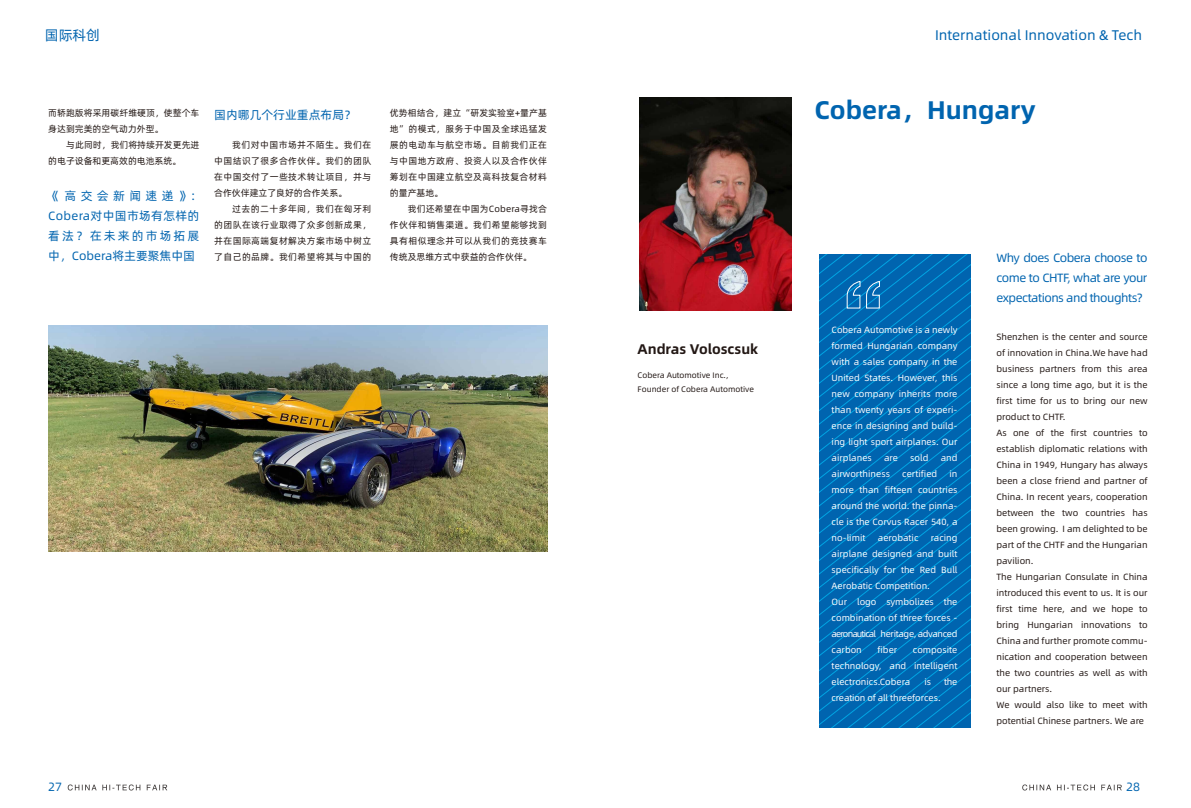
<style>
.page{position:relative;width:1191px;height:808px;background:#fff}
.page>*{position:absolute;margin:0;border:0;box-sizing:border-box;transform-origin:0 0}
.t1{font:25.5px "Alibaba Pu Hui Ti B";color:#0064af}
.t2{font:14px "Alibaba Pu Hui Ti R";color:#0064af}
.t3{font:700 14px "Alibaba Sans";color:#231815}
.t4{font:12px/20px "Alibaba Pu Hui Ti R";color:#0064af;text-align:justify}
.t5{font:12px/20px "Alibaba Pu Hui Ti R";letter-spacing:.025em;color:#0064af}
.t6{font:9px/16px "Alibaba Pu Hui Ti R";color:#231815;text-align:justify}
.t7{font:9px/16px "Alibaba Pu Hui Ti R";color:#fff;text-align:justify}
.t8{font:9px "Alibaba Pu Hui Ti R";letter-spacing:-.02em;color:#fff}
.t9{font:8px/14px "Alibaba Pu Hui Ti R";color:#231815}
</style>
<div class="page">
<img style="left:48px;top:325px;width:499px;height:226px">
<svg style="left:819px;top:254px;width:151px;height:474px;background:#006ab3"></svg>
<img style="left:640px;top:98px;width:151px;height:212px">
<svg style="left:68px;top:784px;width:99px;height:6px"></svg>
<svg style="left:1022px;top:784px;width:99px;height:6px"></svg>
<h2 class="t2" style="left:45px;top:24px;width:57px">国际科创</h2>
<h2 class="t2" style="left:935px;top:24px;width:209px">International Innovation &amp; Tech</h2>
<p class="t6" style="left:48px;top:104px;width:153px">而轿跑版将采用碳纤维硬顶，使整个车身达到完美的空气动力外型。</p>
<p class="t6" style="left:48px;top:137px;width:153px;text-indent:18px">与此同时，我们将持续开发更先进的电子设备和更高效的电池系统。</p>
<h3 class="t5" style="left:48px;top:185px;width:155px">《高交会新闻速递》：<br>Cobera对中国市场有怎样的看法？在未来的市场拓展中，Cobera将主要聚焦中国</h3>
<h3 class="t4" style="left:214px;top:104px;width:143px">国内哪几个行业重点布局？</h3>
<p class="t6" style="left:214px;top:136px;width:158px;text-indent:18px">我们对中国市场并不陌生。我们在中国结识了很多合作伙伴。我们的团队在中国交付了一些技术转让项目，并与合作伙伴建立了良好的合作关系。</p>
<p class="t6" style="left:214px;top:200px;width:158px;text-indent:18px">过去的二十多年间，我们在匈牙利的团队在该行业取得了众多创新成果，并在国际高端复材解决方案市场中树立了自己的品牌。我们希望将其与中国的</p>
<p class="t6" style="left:390px;top:105px;width:158px">优势相结合，建立“研发实验室+量产基地”的模式，服务于中国及全球迅猛发展的电动车与航空市场。目前我们正在与中国地方政府、投资人以及合作伙伴筹划在中国建立航空及高科技复合材料的量产基地。</p>
<p class="t6" style="left:390px;top:201px;width:158px;text-indent:18px">我们还希望在中国为Cobera寻找合作伙伴和销售渠道。我们希望能够找到具有相似理念并可以从我们的竞技赛车传统及思维方式中获益的合作伙伴。</p>
<h1 class="t1" style="left:814px;top:90px;width:222px">Cobera，Hungary</h1>
<h3 class="t4" style="left:996px;top:247px;width:152px">Why does Cobera choose to come to CHTF, what are your expectations and thoughts?</h3>
<p class="t7" style="left:831px;top:321px;width:127px">Cobera Automotive is a newly formed Hungarian company with a sales company in the United States. However, this new company inherits more than twenty years of experi&shy;ence in designing and build&shy;ing light sport airplanes. Our airplanes</p>
<h2 class="t3" style="left:637px;top:338px;width:122px">Andras Voloscsuk</h2>
<p class="t6" style="left:996px;top:328px;width:153px;text-align:left">Shenzhen is the center and source of innovation in China.We have had business partners from this area since a long time ago, but it is the first time for us to bring our new product to CHTF.<br>As one of the first countries to establish diplomatic relations with<br>China in 1949, Hungary has always been a close friend and partner of<br>China. In recent years, cooperation between the two countries has been growing. I am delighted to be part of the CHTF and the Hungarian pavilion.<br>The Hungarian Consulate in China introduced this event to us. It is our first time here, and we hope to bring Hungarian innovations to<br>China and further promote commu&shy;nication and cooperation between the two countries as well as with our partners.<br>We would also like to meet with potential Chinese partners. We are</p>
<p class="t9" style="left:637px;top:367px;width:118px">Cobera Automotive Inc.,<br>Founder of Cobera Automotive</p>
<p class="t7" style="left:884px;top:449px;width:15px">are</p>
<p class="t7" style="left:910px;top:449px;width:20px">sold</p>
<p class="t7" style="left:940px;top:449px;width:18px">and</p>
<p class="t7" style="left:831px;top:465px;width:60px">airworthiness</p>
<p class="t7" style="left:902px;top:465px;width:37px">certified</p>
<p class="t7" style="left:831px;top:465px;width:127px;text-indent:118px">in more than fifteen countries around the world. the pinna&shy;cle is the Corvus Racer 540, a no-limit</p>
<p class="t7" style="left:877px;top:529px;width:42px">aerobatic</p>
<p class="t7" style="left:831px;top:529px;width:127px;text-align:left;text-indent:99px">racing airplane designed and built specifically for the Red Bull<br>Aerobatic Competition.<br>Our logo symbolizes the combination of three forces - aeronautical heritage, advanced carbon</p>
<p class="t7" style="left:877px;top:641px;width:21px">fiber</p>
<p class="t7" style="left:831px;top:641px;width:127px;text-indent:81px">composite technology, and intelligent electronics.Cobera</p>
<p class="t7" style="left:924px;top:673px;width:8px">is</p>
<p class="t7" style="left:944px;top:673px;width:15px">the</p>
<p class="t8" style="left:831px;top:691px;width:111px">creation of all threeforces.</p>
<h3 class="t4" style="left:48px;top:775px;width:15px">27</h3>
<h3 class="t4" style="left:1126px;top:775px;width:15px">28</h3>
</div>
